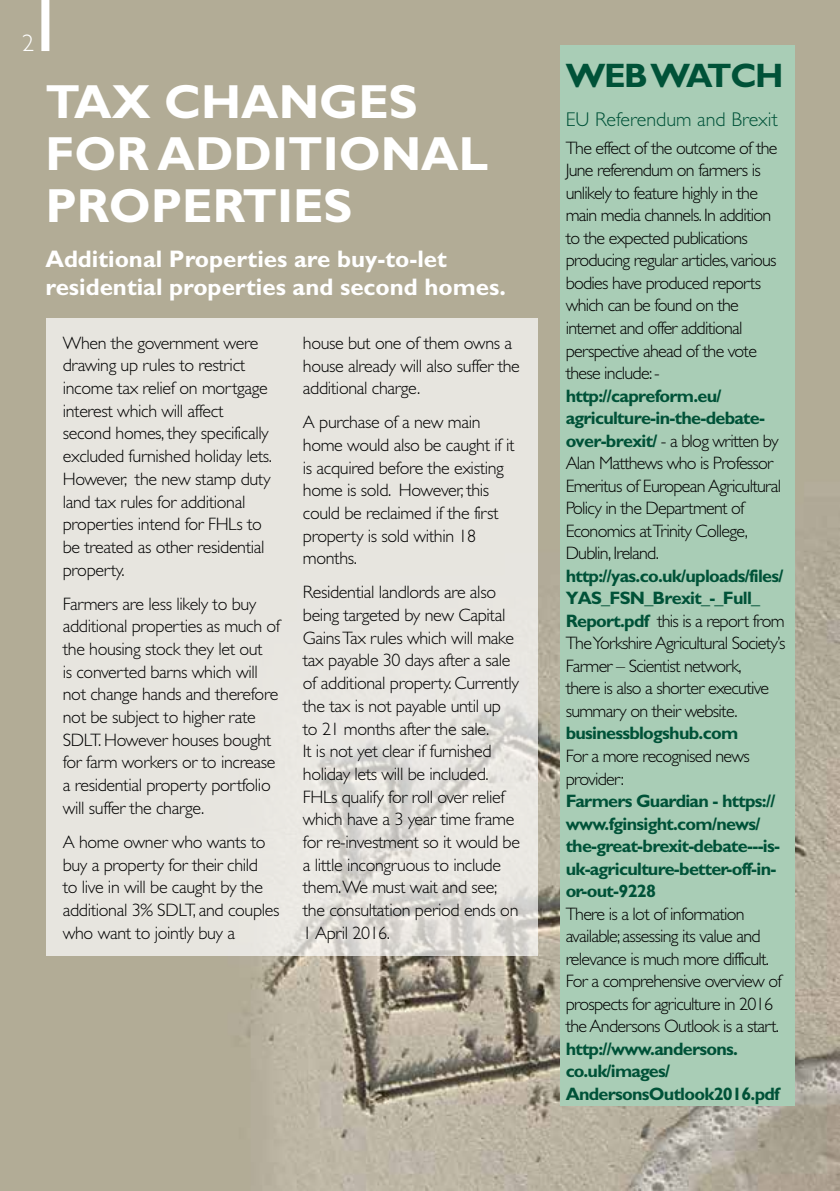
<style>
.page{position:relative;width:840px;height:1191px;background:#fff}
.page>*{position:absolute;margin:0;border:0;box-sizing:border-box;transform-origin:0 0}
.t1{font:700 48px/52px "Gill Sans";color:#fff}
.t2{font:700 34px "Gill Sans";letter-spacing:-.04em;color:#005238}
.t3{font:700 24px/28px "Gill Sans";color:#fff}
.t4{font:300 24px "Gill Sans";color:#fff}
.t5{font:300 20px "Gill Sans";color:#005238}
.t6{font:300 18px/22.6px "Gill Sans";letter-spacing:-.02em;color:#000}
.t7{font:300 18px/22.6px "Gill Sans";letter-spacing:-.04em;color:#000}
.t8{font:700 18px/22.6px "Gill Sans";letter-spacing:-.04em;color:#005238}
.s1{font-weight:700;color:#005238}
</style>
<div class="page">
<hr style="left:839px;top:0;width:1px;height:1191px;background:#a9cdb6">
<img style="left:0;top:0;width:839px;height:1191px">
<div style="left:41px;top:0;width:8px;height:51px;background:#fff"></div>
<div style="left:46px;top:318px;width:491px;height:637px;background:#e7e5df"></div>
<div style="left:559px;top:45px;width:235px;height:1061px;background:#a9cdb6"></div>
<h3 class="t4" style="left:22px;top:29px;width:13px">2</h3>
<h1 class="t1" style="left:45px;top:76px;width:444px">TAX CHANGES<br>FOR ADDITIONAL<br>PROPERTIES</h1>
<h3 class="t3" style="left:45px;top:245px;width:462px">Additional Properties are buy-to-let residential properties and second homes.</h3>
<p class="t6" style="left:63px;top:331px;width:211px">When the government were drawing up rules to restrict income tax relief on mortgage interest which will affect second homes, they specifically excluded furnished holiday lets.<br>However, the new stamp duty land tax rules for additional properties intend for FHLs to be treated as other residential property.</p>
<p class="t6" style="left:63px;top:592px;width:219px">Farmers are less likely to buy additional properties as much of the housing stock they let out<br>is converted barns which will not change hands and therefore not be subject to higher rate<br>SDLT. However houses bought for farm workers or to increase a residential property portfolio will suffer the charge.</p>
<p class="t6" style="left:63px;top:830px;width:218px">A home owner who wants to buy a property for their child<br>to live in will be caught by the additional 3% SDLT, and couples who want to jointly buy a</p>
<p class="t6" style="left:303px;top:332px;width:218px">house but one of them owns a house already will also suffer the additional charge.</p>
<p class="t6" style="left:303px;top:411px;width:213px">A purchase of a new main home would also be caught if it is acquired before the existing home is sold. However, this could be reclaimed if the first property is sold within 18 months.</p>
<p class="t6" style="left:303px;top:581px;width:218px">Residential landlords are also being targeted by new Capital<br>Gains Tax rules which will make tax payable 30 days after a sale of additional property. Currently the tax is not payable until up to 21 months after the sale.<br>It is not yet clear if furnished holiday lets will be included.<br>FHLs qualify for roll over relief which have a 3 year time frame for re-investment so it would be a little incongruous to include them.We must wait and see; the consultation period ends on<br>1 April 2016.</p>
<h2 class="t2" style="left:565px;top:55px;width:219px">WEB WATCH</h2>
<p class="t5" style="left:565px;top:108px;width:213px">EU Referendum and Brexit</p>
<p class="t7" style="left:565px;top:137px;width:213px">The effect of the outcome of the<br>June referendum on farmers is unlikely to feature highly in the main media channels. In addition to the expected publications producing regular articles, various bodies have produced reports which can be found on the internet and offer additional perspective ahead of the vote these include: -</p>
<p class="t7" style="left:565px;top:384px;width:217px"><span class="s1">http://capreform.eu/ agriculture-in-the-debate&shy;over-brexit/</span> - a blog written by<br>Alan Matthews who is Professor<br>Emeritus of European Agricultural<br>Policy in the Department of<br>Economics at Trinity College,<br>Dublin, Ireland.</p>
<p class="t7" style="left:565px;top:564px;width:221px"><span class="s1">http://yas.co.uk/uploads/files/<br>YAS_FSN_Brexit_-_Full_<br>Report.pdf</span> this is a report from<br>The Yorkshire Agricultural Society’s<br>Farmer – Scientist network,<br>there is also a shorter executive summary on their website.</p>
<p class="t8" style="left:565px;top:722px;width:174px">businessblogshub.com</p>
<p class="t7" style="left:565px;top:745px;width:186px">For a more recognised news provider:</p>
<p class="t8" style="left:565px;top:789px;width:216px">Farmers Guardian - https:// www.fginsight.com/news/ the-great-brexit-debate---is&shy;uk-agriculture-better-off-in&shy;or-out-9228</p>
<p class="t7" style="left:565px;top:902px;width:217px">There is a lot of information available; assessing its value and relevance is much more difficult.<br>For a comprehensive overview of prospects for agriculture in 2016 the Andersons Outlook is a start.</p>
<p class="t8" style="left:565px;top:1037px;width:215px">http://www.andersons. co.uk/images/<br>AndersonsOutlook2016.pdf</p>
</div>
